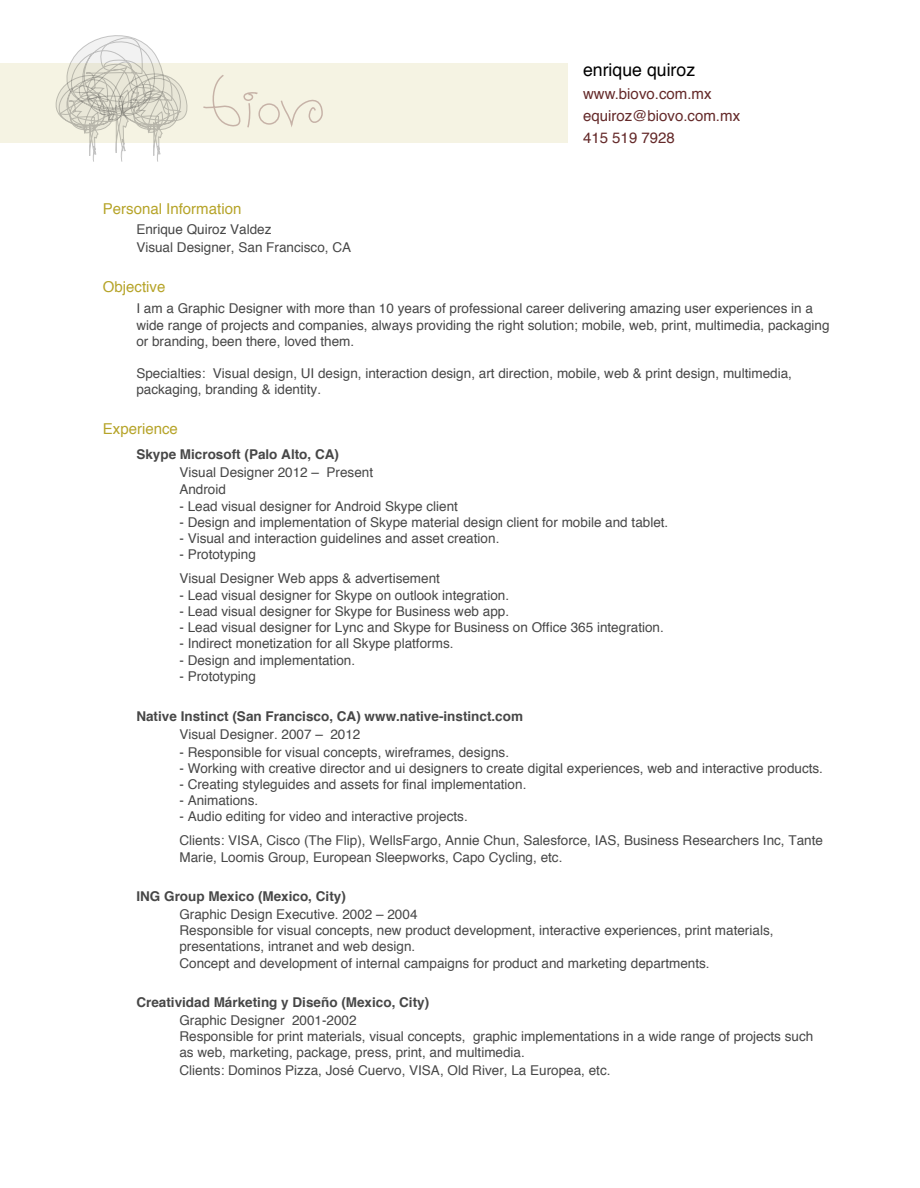
<style>
.page{position:relative;width:920px;height:1188px;background:#fff}
.page>*{position:absolute;margin:0;border:0;box-sizing:border-box;transform-origin:0 0}
.t1{font:17.7px "Helvetica";color:#000}
.t2{font:15px "Helvetica";color:#642929}
.t3{font:15px "Helvetica";color:#b6a429}
.t4{font:13.5px/16.2px "Helvetica";color:#474747}
.t5{font:700 13.5px "Helvetica";color:#474747}
</style>
<div class="page">
<div style="left:0;top:63px;width:567px;height:80px;background:#f5f3e3"></div>
<svg style="left:56px;top:35px;width:131px;height:127px"></svg>
<svg style="left:203px;top:75px;width:55px;height:52px"></svg>
<div style="left:258px;top:103px;width:22px;height:22px;border:2px solid #642929;border-radius:50%"></div>
<svg style="left:279px;top:99px;width:44px;height:28px"></svg>
<h1 class="t1" style="left:583px;top:56px;width:113px">enrique quiroz</h1>
<p class="t2" style="left:583px;top:82px;width:130px">www.biovo.com.mx</p>
<p class="t2" style="left:583px;top:104px;width:158px">equiroz@biovo.com.mx</p>
<p class="t3" style="left:103px;top:198px;width:140px">Personal Information</p>
<p class="t4" style="left:136px;top:221px;width:216px;line-height:18px">Enrique Quiroz Valdez<br>Visual Designer, San Francisco, CA</p>
<p class="t3" style="left:103px;top:276px;width:64px">Objective</p>
<p class="t2" style="left:583px;top:126px;width:93px">415 519 7928</p>
<p class="t4" style="left:136px;top:301px;width:694px">I am a Graphic Designer with more than 10 years of professional career delivering amazing user experiences in a wide range of projects and companies, always providing the right solution; mobile, web, print, multimedia, packaging or branding, been there, loved them.</p>
<p class="t4" style="left:136px;top:366px;width:657px">Specialties: Visual design, UI design, interaction design, art direction, mobile, web &amp; print design, multimedia, packaging, branding &amp; identity.</p>
<p class="t3" style="left:103px;top:417px;width:77px">Experience</p>
<p class="t5" style="left:136px;top:443px;width:204px">Skype Microsoft (Palo Alto, CA)</p>
<p class="t4" style="left:179px;top:464px;width:195px;line-height:17.4px">Visual Designer 2012 – Present<br>Android</p>
<p class="t4" style="left:179px;top:498px;width:280px">- Lead visual designer for Android Skype client</p>
<p class="t4" style="left:179px;top:515px;width:490px">- Design and implementation of Skype material design client for mobile and tablet.</p>
<p class="t4" style="left:179px;top:531px;width:321px">- Visual and interaction guidelines and asset creation.</p>
<p class="t4" style="left:179px;top:544px;width:262px;line-height:23.1px">- Prototyping<br>Visual Designer Web apps &amp; advertisement</p>
<p class="t4" style="left:179px;top:587px;width:331px">- Lead visual designer for Skype on outlook integration.</p>
<p class="t4" style="left:179px;top:604px;width:331px">- Lead visual designer for Skype for Business web app.</p>
<p class="t4" style="left:179px;top:620px;width:486px">- Lead visual designer for Lync and Skype for Business on Office 365 integration.</p>
<p class="t4" style="left:179px;top:636px;width:275px">- Indirect monetization for all Skype platforms.</p>
<p class="t4" style="left:179px;top:652px;width:177px">- Design and implementation.</p>
<p class="t4" style="left:179px;top:668px;width:78px">- Prototyping</p>
<p class="t5" style="left:136px;top:706px;width:388px">Native Instinct (San Francisco, CA) www.native-instinct.com</p>
<p class="t4" style="left:179px;top:727px;width:182px">Visual Designer. 2007 – 2012</p>
<p class="t4" style="left:179px;top:744px;width:331px">- Responsible for visual concepts, wireframes, designs.</p>
<p class="t4" style="left:179px;top:760px;width:645px">- Working with creative director and ui designers to create digital experiences, web and interactive products.</p>
<p class="t4" style="left:179px;top:776px;width:348px">- Creating styleguides and assets for final implementation.</p>
<p class="t4" style="left:179px;top:793px;width:80px">- Animations.</p>
<p class="t4" style="left:179px;top:805px;width:644px;line-height:24px">- Audio editing for video and interactive projects.<br>Clients: VISA, Cisco (The Flip), WellsFargo, Annie Chun, Salesforce, IAS, Business Researchers Inc, Tante</p>
<p class="t4" style="left:179px;top:849px;width:384px">Marie, Loomis Group, European Sleepworks, Capo Cycling, etc.</p>
<p class="t5" style="left:136px;top:886px;width:211px">ING Group Mexico (Mexico, City)</p>
<p class="t4" style="left:179px;top:907px;width:239px">Graphic Design Executive. 2002 – 2004</p>
<p class="t4" style="left:179px;top:923px;width:595px">Responsible for visual concepts, new product development, interactive experiences, print materials, presentations, intranet and web design.<br>Concept and development of internal campaigns for product and marketing departments.</p>
<p class="t5" style="left:136px;top:991px;width:294px">Creatividad Márketing y Diseño (Mexico, City)</p>
<p class="t4" style="left:179px;top:1012px;width:179px">Graphic Designer 2001-2002</p>
<p class="t4" style="left:179px;top:1063px;width:432px">Clients: Dominos Pizza, José Cuervo, VISA, Old River, La Europea, etc.</p>
<p class="t4" style="left:179px;top:1029px;width:635px">Responsible for print materials, visual concepts, graphic implementations in a wide range of projects such as web, marketing, package, press, print, and multimedia.</p>
</div>
